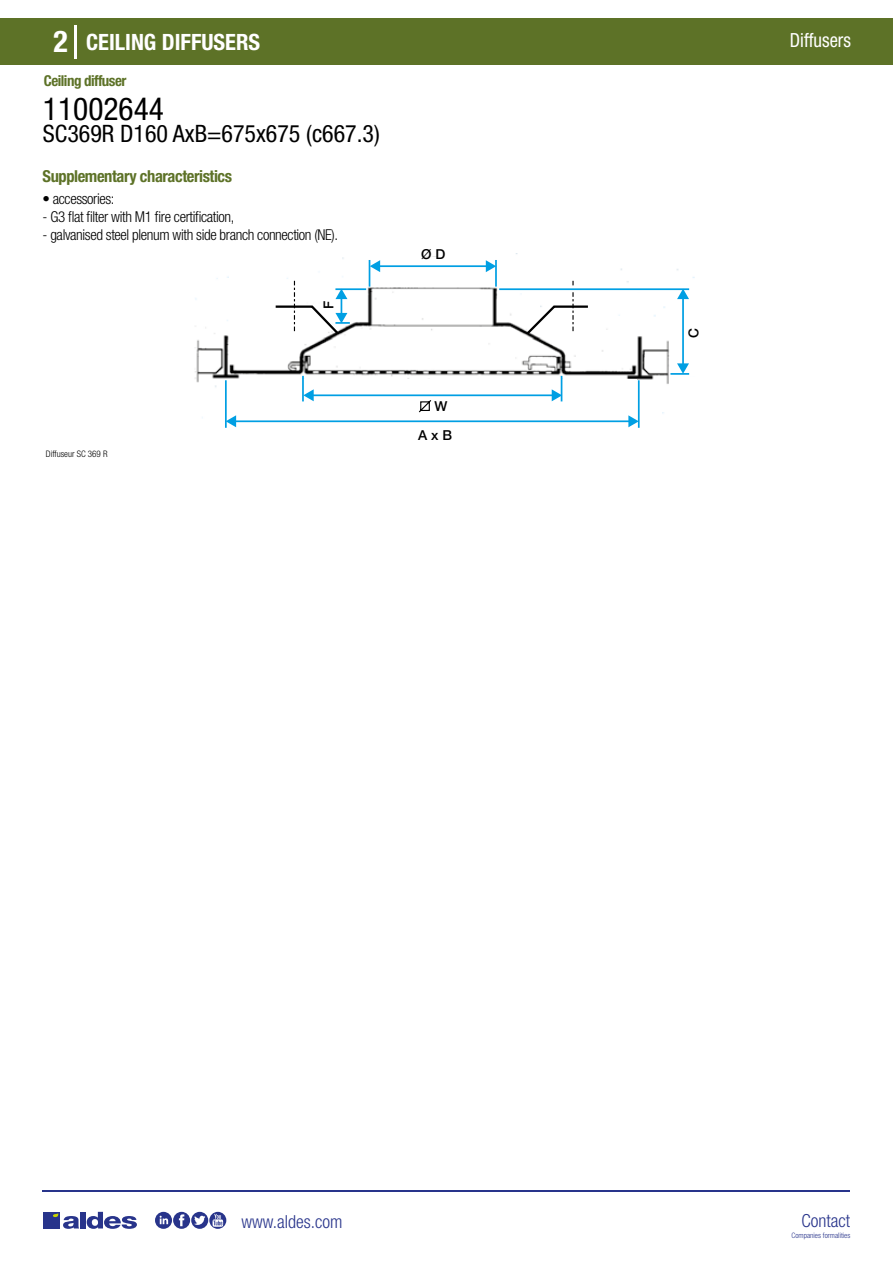
<style>
.page{position:relative;width:893px;height:1263px;background:#fff}
.page>*{position:absolute;margin:0;border:0;box-sizing:border-box;transform-origin:0 0}
.t1{font:condensed 31.5px "Helvetica Neue LT Std";color:#000}
.t2{font:700 condensed 30px "Helvetica Neue LT Std";color:#fff}
.t3{font:condensed 24px "Helvetica Neue LT Std";color:#000}
.t4{font:700 condensed 22.5px "Helvetica Neue LT Std";color:#fff}
.t5{font:condensed 19.5px "Helvetica Neue LT Std";color:#fff;scale:.95 1}
.t6{font:300 condensed 18px "Helvetica Neue";color:#28348b}
.t7{font:700 condensed 16.5px "Helvetica Neue LT Std";letter-spacing:-.025em;color:#5d7227}
.t8{font:300 condensed 15px "Helvetica Neue LT Std";letter-spacing:-.025em;color:#000}
.t9{font:700 condensed 15px "Helvetica Neue LT Std";letter-spacing:-.035em;color:#5d7227}
.t10{font:500 13.8px "Helvetica Neue";color:#000}
.t11{font:300 condensed 9px "Helvetica Neue";color:#000}
.t12{font:300 condensed 7.5px "Helvetica Neue";color:#28348b}
</style>
<div class="page">
<div style="left:0;top:18px;width:893px;height:46px;background:#5d7227"></div>
<hr style="left:74px;top:25px;width:2px;height:33px;background:#fff">
<hr style="left:43px;top:1190px;width:807px;height:1px;background:#28348b">
<svg style="left:155px;top:1212px;width:71px;height:17px"></svg>
<div style="left:43px;top:1212px;width:17px;height:16px;background:#28348b"></div>
<div style="left:80px;top:1212px;width:6px;height:16px;background:#28348b"></div>
<svg style="left:87px;top:1212px;width:50px;height:17px"></svg>
<svg style="left:53px;top:1213px;width:26px;height:16px"></svg>
<img style="left:195px;top:276px;width:78px;height:142px">
<div style="left:221px;top:379px;width:416px;height:43px;background:#fff"></div>
<hr style="left:225px;top:380px;width:2px;height:48px;background:#009fe3">
<hr style="left:638px;top:380px;width:2px;height:48px;background:#009fe3">
<hr style="left:236px;top:420px;width:396px;height:2px;background:#009fe3">
<svg style="left:226px;top:415px;width:10px;height:12px"></svg>
<svg style="left:273px;top:256px;width:422px;height:171px"></svg>
<h2 class="t2" style="left:54px;top:24px;width:16px">2</h2>
<h3 class="t4" style="left:86px;top:28px;width:176px">CEILING DIFFUSERS</h3>
<h3 class="t5" style="left:790px;top:29px;width:66px">Diffusers</h3>
<p class="t9" style="left:44px;top:71px;width:84px">Ceiling diffuser</p>
<h1 class="t1" style="left:43px;top:91px;width:122px">11002644</h1>
<h3 class="t3" style="left:43px;top:120px;width:338px">SC369R D160 AxB=675x675 (c667.3)</h3>
<p class="t7" style="left:43px;top:166px;width:191px">Supplementary characteristics</p>
<p class="t8" style="left:43px;top:190px;width:74px">• accessories:</p>
<p class="t8" style="left:43px;top:208px;width:193px">- G3 flat filter with M1 fire certification,</p>
<p class="t8" style="left:43px;top:226px;width:297px">- galvanised steel plenum with side branch connection (NE).</p>
<p class="t11" style="left:46px;top:449px;width:63px">Diffuseur SC 369 R</p>
<p class="t10" style="left:320px;top:309px;width:10px;rotate:-90deg">F</p>
<p class="t10" style="left:421px;top:245px;width:26px">Ø D</p>
<p class="t10" style="left:434px;top:398px;width:14px">W</p>
<p class="t10" style="left:418px;top:427px;width:35px">A x B</p>
<p class="t10" style="left:685px;top:338px;width:11px;rotate:-90deg">C</p>
<p class="t6" style="left:241px;top:1211px;width:102px">www.aldes.com</p>
<p class="t6" style="left:801px;top:1211px;width:50px">Contact</p>
<p class="t12" style="left:791px;top:1230px;width:60px">Companies formalities</p>
</div>
